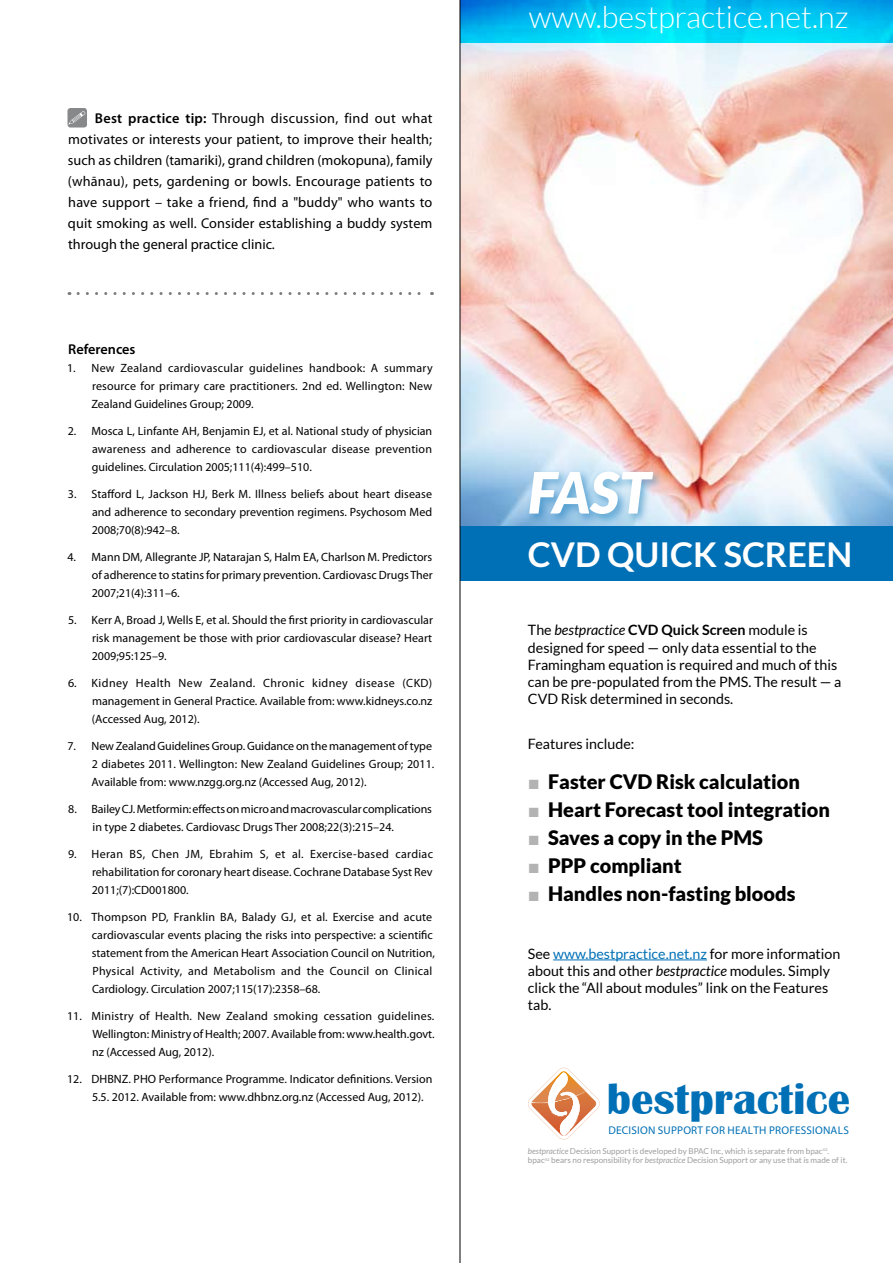
<style>
.page{position:relative;width:893px;height:1263px;background:#fff}
.page>*{position:absolute;margin:0;border:0;box-sizing:border-box;transform-origin:0 0}
.t1{font:italic 900 57px "Lato";color:#fff}
.t2{font:700 44.85px "Britannic";color:#0070b6}
.t3{font:700 34.2px "Lato";color:#fff}
.t4{font:300 30.6px "Lato";color:#fff}
.t5{font:900 19.95px "Lato";color:#000}
.t6{font:14.25px/17.1px "Lato";color:#000}
.t7{font:14.25px/21px "Myriad Pro";color:#000;text-align:justify}
.t8{font:600 14.25px "Myriad Pro";color:#000}
.t9{font:12px/18px "Myriad Pro";color:#000;text-align:justify}
.t10{font:11.25px "Myriad Pro";letter-spacing:.02em;color:#0070b6}
.t11{font:8.1px/9.8px "Lato";color:#9c9d9f}
.s1{font-weight:600}
.s2{font-style:italic}
.s3{font-weight:700}
.s4{font-family:"Arial";font-weight:700;color:#b3b3b3}
.s5{color:#0070b6}
</style>
<div class="page">
<img style="left:461px;top:43px;width:432px;height:484px">
<hr style="left:553px;top:959px;width:154px;height:1px;background:#0070b6">
<svg style="left:528px;top:1068px;width:72px;height:71px"></svg>
<div style="left:525px;top:468px;width:368px;height:91px;background:#0070b6;opacity:.5"></div>
<div style="left:460px;top:527px;width:433px;height:54px;background:#0070b6"></div>
<svg style="left:461px;top:0;width:432px;height:43px;background:#00c4f1"></svg>
<hr style="left:460px;top:0;width:1px;height:1263px;background:#000">
<div style="left:68px;top:108px;width:19px;height:19px;background:#87888a;border-radius:3px"></div>
<svg style="left:68px;top:111px;width:17px;height:14px"></svg>
<svg style="left:78px;top:292px;width:354px;height:3px"></svg>
<p class="t7" style="left:68px;top:107px;width:366px;text-indent:27px"><span class="s1">Best practice tip:</span> Through discussion, find out what motivates or interests your patient, to improve their health; such as children (tamariki), grand children (mokopuna), family (whānau), pets, gardening or bowls. Encourage patients to have support – take a friend, find a "buddy" who wants to quit smoking as well. Consider establishing a buddy system through the general practice clinic.</p>
<p class="t8" style="left:68px;top:340px;width:69px">References</p>
<p class="t9" style="left:91px;top:359px;width:343px;text-indent:-24px">1. New Zealand cardiovascular guidelines handbook: A summary resource for primary care practitioners. 2nd ed. Wellington: New Zealand Guidelines Group; 2009.</p>
<p class="t9" style="left:92px;top:422px;width:342px;text-indent:-24px">2. Mosca L, Linfante AH, Benjamin EJ, et al. National study of physician awareness and adherence to cardiovascular disease prevention guidelines. Circulation 2005;111(4):499–510.</p>
<p class="t9" style="left:92px;top:485px;width:342px;text-indent:-24px">3. Stafford L, Jackson HJ, Berk M. Illness beliefs about heart disease and adherence to secondary prevention regimens. Psychosom Med 2008;70(8):942–8.</p>
<p class="t9" style="left:92px;top:548px;width:343px;text-indent:-24px">4. Mann DM, Allegrante JP, Natarajan S, Halm EA, Charlson M. Predictors of adherence to statins for primary prevention. Cardiovasc Drugs Ther 2007;21(4):311–6.</p>
<p class="t9" style="left:92px;top:611px;width:343px;text-indent:-24px">5. Kerr A, Broad J, Wells E, et al. Should the first priority in cardiovascular risk management be those with prior cardiovascular disease? Heart 2009;95:125–9.</p>
<p class="t9" style="left:92px;top:674px;width:342px;text-indent:-24px">6. Kidney Health New Zealand. Chronic kidney disease (CKD) management in General Practice. Available from: www.kidneys.co.nz (Accessed Aug, 2012).</p>
<p class="t9" style="left:92px;top:737px;width:344px;text-align:left;text-indent:-24px">7. New Zealand Guidelines Group. Guidance on the management of type<br>2 diabetes 2011. Wellington: New Zealand Guidelines Group; 2011.<br>Available from: www.nzgg.org.nz (Accessed Aug, 2012).</p>
<p class="t9" style="left:93px;top:800px;width:341px;text-indent:-24px">8. Bailey CJ. Metformin: effects on micro and macrovascular complications in type 2 diabetes. Cardiovasc Drugs Ther 2008;22(3):215–24.</p>
<p class="t9" style="left:92px;top:845px;width:343px;text-indent:-24px">9. Heran BS, Chen JM, Ebrahim S, et al. Exercise-based cardiac rehabilitation for coronary heart disease. Cochrane Database Syst Rev 2011;(7):CD001800.</p>
<p class="t9" style="left:92px;top:908px;width:344px;text-align:left;text-indent:-25px">10. Thompson PD, Franklin BA, Balady GJ, et al. Exercise and acute cardiovascular events placing the risks into perspective: a scientific statement from the American Heart Association Council on Nutrition, Physical Activity, and Metabolism and the Council on Clinical Cardiology. Circulation 2007;115(17):2358–68.</p>
<p class="t9" style="left:92px;top:1007px;width:344px;text-indent:-25px">11. Ministry of Health. New Zealand smoking cessation guidelines.<br>Wellington: Ministry of Health; 2007. Available from: www.health.govt. nz (Accessed Aug, 2012).</p>
<p class="t9" style="left:92px;top:1070px;width:342px;text-indent:-25px">12. DHBNZ. PHO Performance Programme. Indicator definitions. Version<br>5.5. 2012. Available from: www.dhbnz.org.nz (Accessed Aug, 2012).</p>
<h3 class="t4" style="left:529px;top:1px;width:321px">www.bestpractice.net.nz</h3>
<h1 class="t1" style="left:528px;top:459px;width:124px">FAST</h1>
<h3 class="t3" style="left:528px;top:535px;width:326px">CVD QUICK SCREEN</h3>
<p class="t6" style="left:528px;top:622px;width:315px">The <span class="s2">bestpractice</span> <span class="s3">CVD Quick Screen</span> module is designed for speed — only data essential to the Framingham equation is required and much of this can be pre-populated from the PMS. The result — a CVD Risk determined in seconds.</p>
<p class="t6" style="left:528px;top:735px;width:108px">Features include:</p>
<h3 class="t5" style="left:528px;top:770px;width:274px"><span class="s4">■</span> Faster CVD Risk calculation</h3>
<h3 class="t5" style="left:528px;top:798px;width:304px"><span class="s4">■</span> Heart Forecast tool integration</h3>
<h3 class="t5" style="left:528px;top:826px;width:237px"><span class="s4">■</span> Saves a copy in the PMS</h3>
<h3 class="t5" style="left:528px;top:854px;width:155px"><span class="s4">■</span> PPP compliant</h3>
<h3 class="t5" style="left:528px;top:882px;width:269px"><span class="s4">■</span> Handles non-fasting bloods</h3>
<p class="t6" style="left:528px;top:945px;width:314px">See <span class="s5">www.bestpractice.net.nz</span> for more information about this and other <span class="s2">bestpractice</span> modules. Simply click the “All about modules” link on the Features tab.</p>
<h2 class="t2" style="left:607px;top:1074px;width:245px">bestpractice</h2>
<p class="t10" style="left:608px;top:1123px;width:242px">DECISION SUPPORT FOR HEALTH PROFESSIONALS</p>
<p class="t11" style="left:528px;top:1146px;width:321px"><span class="s2">bestpractice</span> Decision Support is developed by BPAC Inc, which is separate from bpac<sup>nz</sup>. bpac<sup>nz</sup> bears no responsibility for <span class="s2">bestpractice</span> Decision Support or any use that is made of it.</p>
</div>
